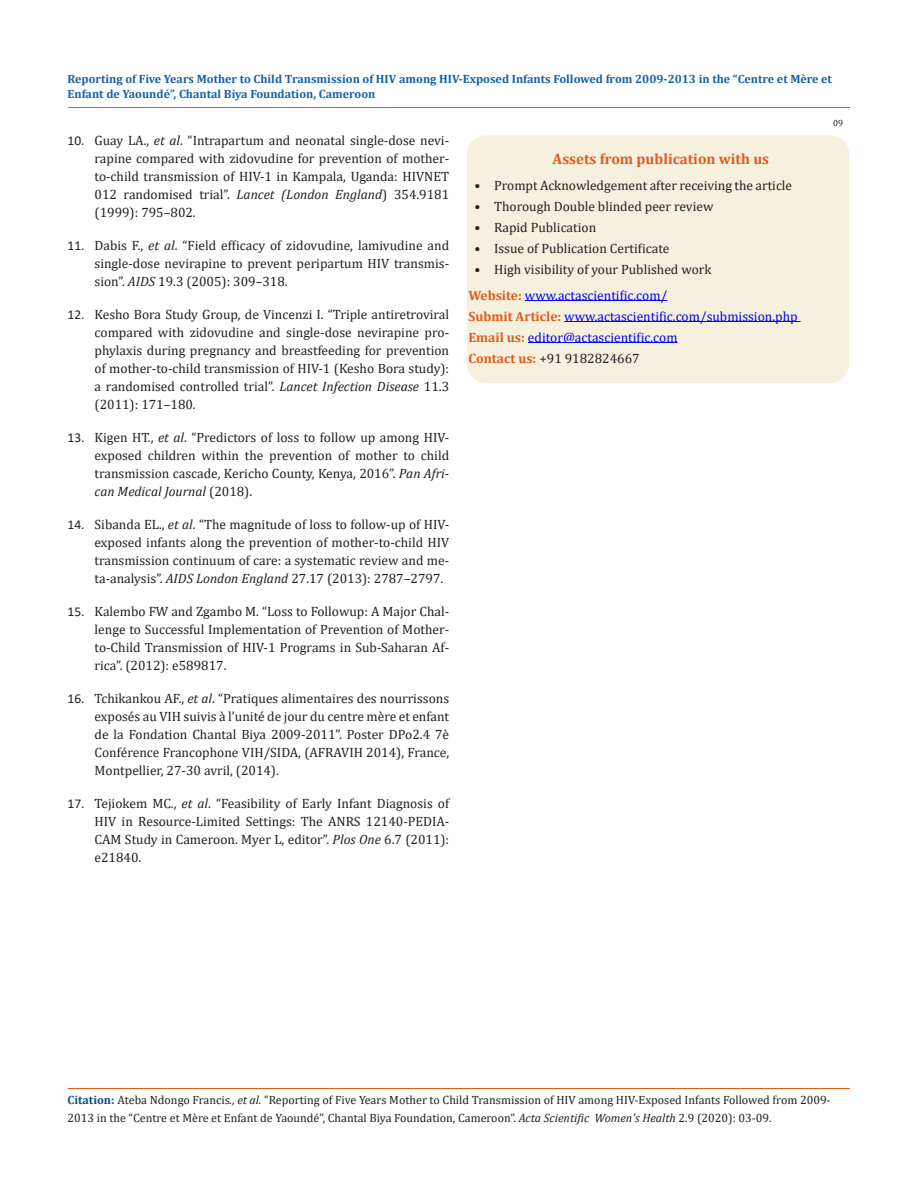
<style>
.page{position:relative;width:917px;height:1188px;background:#fff}
.page>*{position:absolute;margin:0;border:0;box-sizing:border-box;transform-origin:0 0}
.t1{font:700 15px "Cambria";color:#e05d1a}
.t2{font:13.5px/18px "Cambria";color:#231f20;text-align:justify}
.t3{font:13.5px "Cambria";color:#00f}
.t4{font:12px/18px "Cambria";color:#231f20}
.t5{font:700 12px/15px "Cambria";color:#1560a6}
.t6{font:9px "Cambria";color:#231f20}
.s1{font-family:"Calibri"}
.s2{font-style:italic}
.s3{font-weight:700;color:#e05d1a}
.s4{font-weight:700;color:#035089}
</style>
<div class="page">
<div style="left:467px;top:136px;width:381px;height:246px;background:#f6f0df;border-radius:18px"></div>
<div style="left:467px;top:135px;width:382px;height:248px;border:2px solid #f6f0df;border-radius:18px"></div>
<hr style="left:525px;top:300px;width:142px;height:1px;background:#00f">
<hr style="left:564px;top:321px;width:236px;height:1px;background:#00f">
<hr style="left:528px;top:342px;width:149px;height:1px;background:#00f">
<hr style="left:68px;top:108px;width:781px;height:1px;background:#e05d1a">
<hr style="left:68px;top:1088px;width:781px;height:1px;background:#e05d1a">
<p class="t5" style="left:68px;top:71px;width:766px">Reporting of Five Years Mother to Child Transmission of HIV among HIV-Exposed Infants Followed from 2009-2013 in the “Centre et Mère et<br>Enfant de Yaoundé”, Chantal Biya Foundation, Cameroon</p>
<p class="t2" style="left:94px;top:132px;width:356px;text-indent:-27px"><span class="s1">10.</span> Guay LA., <span class="s2">et al</span>. “Intrapartum and neonatal single-dose nevi&shy;rapine compared with zidovudine for prevention of mother&shy;to-child transmission of HIV-1 in Kampala, Uganda: HIVNET 012 randomised trial”. <span class="s2">Lancet (London England</span>) 354.9181 (1999): 795–802.</p>
<p class="t2" style="left:94px;top:237px;width:356px;text-indent:-27px"><span class="s1">11.</span> Dabis F., <span class="s2">et al</span>. “Field efficacy of zidovudine, lamivudine and single-dose nevirapine to prevent peripartum HIV transmis&shy;sion”. <span class="s2">AIDS</span> 19.3 (2005): 309–318.</p>
<p class="t2" style="left:94px;top:306px;width:356px;text-indent:-27px"><span class="s1">12.</span> Kesho Bora Study Group, de Vincenzi I. “Triple antiretroviral compared with zidovudine and single-dose nevirapine pro&shy;phylaxis during pregnancy and breastfeeding for prevention of mother-to-child transmission of HIV-1 (Kesho Bora study): a randomised controlled trial”. <span class="s2">Lancet Infection Disease</span> 11.3 (2011): 171–180.</p>
<p class="t2" style="left:94px;top:429px;width:356px;text-indent:-27px"><span class="s1">13.</span> Kigen HT., <span class="s2">et al</span>. “Predictors of loss to follow up among HIV&shy;exposed children within the prevention of mother to child transmission cascade, Kericho County, Kenya, 2016”. <span class="s2">Pan Afri&shy;can Medical Journal</span> (2018).</p>
<p class="t2" style="left:94px;top:516px;width:356px;text-indent:-27px"><span class="s1">14.</span> Sibanda EL., <span class="s2">et al</span>. “The magnitude of loss to follow-up of HIV&shy;exposed infants along the prevention of mother-to-child HIV transmission continuum of care: a systematic review and me&shy;ta-analysis”. <span class="s2">AIDS London England</span> 27.17 (2013): 2787–2797.</p>
<p class="t2" style="left:94px;top:603px;width:356px;text-indent:-27px"><span class="s1">15.</span> Kalembo FW and Zgambo M. “Loss to Followup: A Major Chal&shy;lenge to Successful Implementation of Prevention of Mother&shy;to-Child Transmission of HIV-1 Programs in Sub-Saharan Af&shy;rica”. (2012): e589817.</p>
<p class="t2" style="left:94px;top:690px;width:356px;text-indent:-27px"><span class="s1">16.</span> Tchikankou AF., <span class="s2">et al</span>. “Pratiques alimentaires des nourrissons exposés au VIH suivis à l’unité de jour du centre mère et enfant de la Fondation Chantal Biya 2009-2011”. Poster DPo2.4 7è Conférence Francophone VIH/SIDA, (AFRAVIH 2014), France, Montpellier, 27-30 avril, (2014).</p>
<p class="t2" style="left:94px;top:795px;width:356px;text-indent:-27px"><span class="s1">17.</span> Tejiokem MC., <span class="s2">et al</span>. “Feasibility of Early Infant Diagnosis of HIV in Resource-Limited Settings: The ANRS 12140-PEDIA-CAM Study in Cameroon. Myer L, editor”. <span class="s2">Plos One</span> 6.7 (2011): e21840.</p>
<p class="t1" style="left:552px;top:149px;width:218px">Assets from publication with us</p>
<p class="t2" style="left:474px;top:176px;width:319px">• Prompt Acknowledgement after receiving the article</p>
<p class="t2" style="left:474px;top:197px;width:240px">• Thorough Double blinded peer review</p>
<p class="t2" style="left:474px;top:218px;width:123px">• Rapid Publication</p>
<p class="t2" style="left:474px;top:239px;width:196px">• Issue of Publication Certificate</p>
<p class="t2" style="left:474px;top:260px;width:238px">• High visibility of your Published work</p>
<p class="t3" style="left:468px;top:287px;width:200px"><span class="s3">Website:</span> www.actascientific.com/</p>
<p class="t3" style="left:468px;top:308px;width:330px"><span class="s3">Submit Article:</span> www.actascientific.com/submission.php</p>
<p class="t3" style="left:468px;top:329px;width:210px"><span class="s3">Email us:</span> editor@actascientific.com</p>
<p class="t2" style="left:468px;top:349px;width:173px"><span class="s3">Contact us:</span> +91 9182824667</p>
<p class="t6" style="left:833px;top:118px;width:11px">09</p>
<p class="t4" style="left:68px;top:1090px;width:764px"><span class="s4">Citation:</span> Ateba Ndongo Francis<span class="s2">., et al.</span> “Reporting of Five Years Mother to Child Transmission of HIV among HIV-Exposed Infants Followed from 2009-<br>2013 in the “Centre et Mère et Enfant de Yaoundé”, Chantal Biya Foundation, Cameroon”. <span class="s2">Acta Scientific Women's Health</span> 2.9 (2020): 03-09.</p>
</div>
